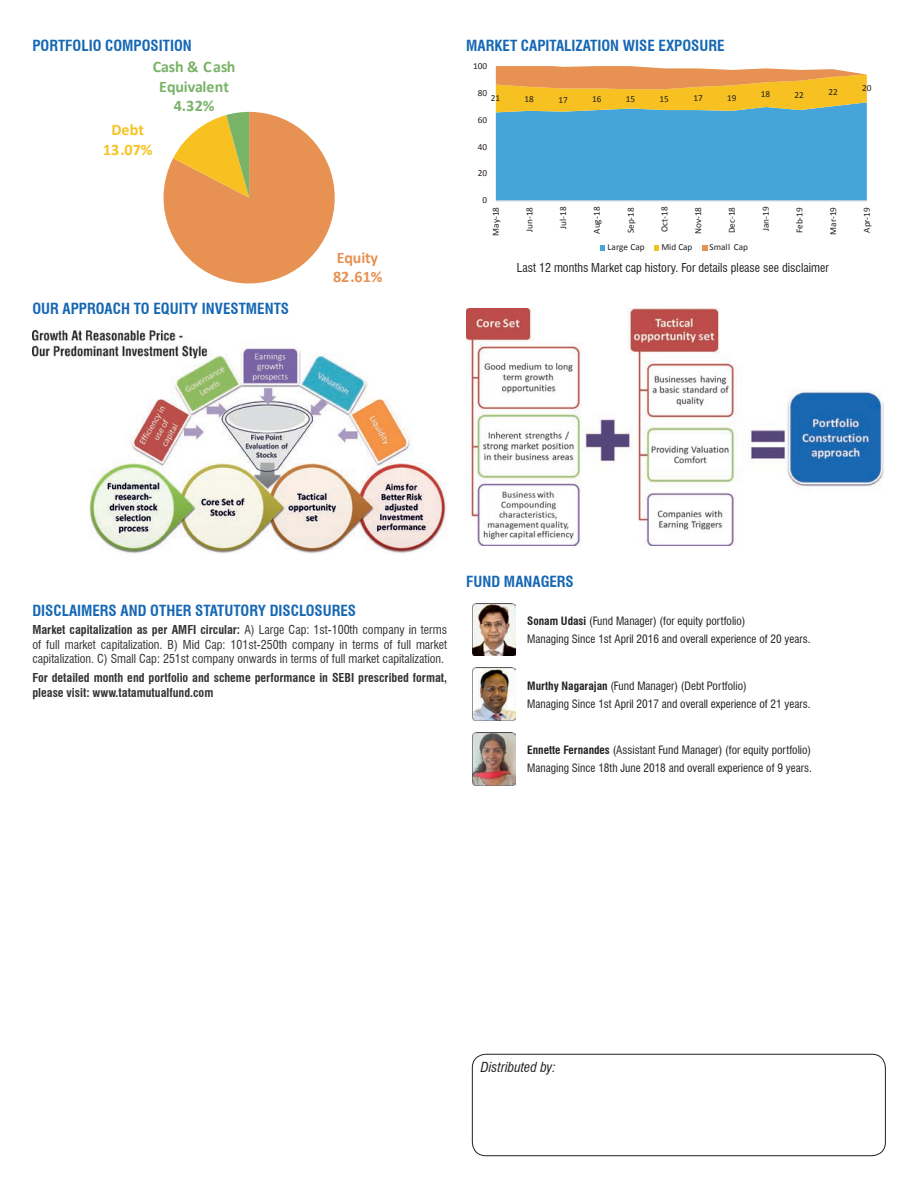
<style>
.page{position:relative;width:918px;height:1188px;background:#fff}
.page>*{position:absolute;margin:0;border:0;box-sizing:border-box;transform-origin:0 0}
.t1{font:700 16.05px/19.2px "Calibri";color:#79b368;text-align:center}
.t2{font:700 16.05px/19.2px "Calibri";color:#e79252}
.t3{font:700 16.05px/19.2px "Calibri";color:#f7c221;text-align:center}
.t4{font:700 condensed 15px "Swiss 721 BT";color:#1768b4}
.t5{font:italic condensed 13.5px "Swiss 721 BT";color:#231f20}
.t6{font:condensed 12px/14.4px "Swiss 721 BT";color:#333;text-align:justify}
.t7{font:700 condensed 12px/14.4px "Swiss 721 BT";color:#333}
.t8{font:condensed 12px "Swiss 721 BT";color:#231f20}
.t9{font:condensed 11.25px "Swiss 721 BT";color:#231f20}
.t10{font:9.3px "Calibri";color:#231f20}
.s1{font-weight:700}
</style>
<div class="page">
<svg style="left:496px;top:66px;width:371px;height:134px;background:#7ca9a8"></svg>
<hr style="left:496px;top:200px;width:371px;height:1px;background:#d5d8de">
<svg style="left:601px;top:245px;width:4px;height:6px"></svg>
<svg style="left:654px;top:245px;width:5px;height:6px"></svg>
<svg style="left:702px;top:245px;width:6px;height:6px"></svg>
<img style="left:466px;top:308px;width:418px;height:237px">
<img style="left:472px;top:603px;width:43px;height:53px">
<img style="left:472px;top:668px;width:43px;height:53px">
<img style="left:472px;top:733px;width:43px;height:52px">
<svg style="left:164px;top:112px;width:171px;height:171px"></svg>
<img style="left:32px;top:330px;width:415px;height:223px">
<div style="left:472px;top:1054px;width:414px;height:102px;border:1px solid #231f20;border-radius:14px"></div>
<p class="t4" style="left:32px;top:36px;width:161px">PORTFOLIO COMPOSITION</p>
<p class="t1" style="left:153px;top:57px;width:84px">Cash &amp; Cash<br>Equivalent<br>4.32%</p>
<p class="t3" style="left:103px;top:120px;width:51px">Debt<br>13.07%</p>
<p class="t4" style="left:32px;top:300px;width:258px">OUR APPROACH TO EQUITY INVESTMENTS</p>
<p class="t2" style="left:333px;top:248px;width:51px">Equity<br>82.61%</p>
<p class="t4" style="left:466px;top:37px;width:260px">MARKET CAPITALIZATION WISE EXPOSURE</p>
<p class="t10" style="left:473px;top:60px;width:15px">100</p>
<p class="t10" style="left:478px;top:87px;width:11px">80</p>
<p class="t10" style="left:491px;top:92px;width:11px">21</p>
<p class="t10" style="left:525px;top:93px;width:11px">18</p>
<p class="t10" style="left:558px;top:94px;width:11px">17</p>
<p class="t10" style="left:592px;top:93px;width:11px">16</p>
<p class="t10" style="left:626px;top:93px;width:11px">15</p>
<p class="t10" style="left:660px;top:94px;width:11px">15</p>
<p class="t10" style="left:693px;top:93px;width:11px">17</p>
<p class="t10" style="left:727px;top:92px;width:11px">19</p>
<p class="t10" style="left:478px;top:114px;width:11px">60</p>
<p class="t10" style="left:478px;top:141px;width:11px">40</p>
<p class="t10" style="left:478px;top:168px;width:11px">20</p>
<p class="t10" style="left:483px;top:194px;width:6px">0</p>
<p class="t10" style="left:761px;top:88px;width:11px">18</p>
<p class="t10" style="left:795px;top:89px;width:11px">22</p>
<p class="t10" style="left:828px;top:86px;width:11px">22</p>
<p class="t10" style="left:862px;top:82px;width:11px">20</p>
<p class="t10" style="left:490px;top:236px;width:30px;rotate:-90deg">May-18</p>
<p class="t10" style="left:523px;top:232px;width:26px;rotate:-90deg">Jun-18</p>
<p class="t10" style="left:557px;top:229px;width:24px;rotate:-90deg">Jul-18</p>
<p class="t10" style="left:591px;top:234px;width:29px;rotate:-90deg">Aug-18</p>
<p class="t10" style="left:625px;top:233px;width:27px;rotate:-90deg">Sep-18</p>
<p class="t10" style="left:658px;top:232px;width:27px;rotate:-90deg">Oct-18</p>
<p class="t10" style="left:692px;top:234px;width:29px;rotate:-90deg">Nov-18</p>
<p class="t10" style="left:726px;top:233px;width:28px;rotate:-90deg">Dec-18</p>
<p class="t10" style="left:760px;top:231px;width:26px;rotate:-90deg">Jan-19</p>
<p class="t10" style="left:793px;top:233px;width:27px;rotate:-90deg">Feb-19</p>
<p class="t10" style="left:827px;top:235px;width:29px;rotate:-90deg">Mar-19</p>
<p class="t10" style="left:861px;top:233px;width:27px;rotate:-90deg">Apr-19</p>
<p class="t10" style="left:608px;top:241px;width:38px">Large Cap</p>
<p class="t10" style="left:661px;top:241px;width:33px">Mid Cap</p>
<p class="t10" style="left:710px;top:241px;width:40px">Small Cap</p>
<p class="t8" style="left:517px;top:261px;width:314px">Last 12 months Market cap history. For details please see disclaimer</p>
<p class="t4" style="left:32px;top:601px;width:325px">DISCLAIMERS AND OTHER STATUTORY DISCLOSURES</p>
<p class="t6" style="left:32px;top:623px;width:416px"><span class="s1">Market capitalization as per AMFI circular:</span> A) Large Cap: 1st-100th company in terms of full market capitalization. B) Mid Cap: 101st-250th company in terms of full market capitalization. C) Small Cap: 251st company onwards in terms of full market capitalization.</p>
<p class="t7" style="left:32px;top:671px;width:416px">For detailed month end portfolio and scheme performance in SEBI prescribed format, please visit: www.tatamutualfund.com</p>
<p class="t4" style="left:466px;top:572px;width:109px">FUND MANAGERS</p>
<p class="t9" style="left:527px;top:614px;width:220px"><span class="s1">Sonam Udasi</span> (Fund Manager) (for equity portfolio)</p>
<p class="t9" style="left:527px;top:632px;width:285px">Managing Since 1st April 2016 and overall experience of 20 years.</p>
<p class="t9" style="left:527px;top:679px;width:221px"><span class="s1">Murthy Nagarajan</span> (Fund Manager) (Debt Portfolio)</p>
<p class="t9" style="left:527px;top:697px;width:285px">Managing Since 1st April 2017 and overall experience of 21 years.</p>
<p class="t9" style="left:527px;top:744px;width:285px"><span class="s1">Ennette Fernandes</span> (Assistant Fund Manager) (for equity portfolio)</p>
<p class="t9" style="left:527px;top:762px;width:286px">Managing Since 18th June 2018 and overall experience of 9 years.</p>
<p class="t5" style="left:481px;top:1059px;width:76px">Distributed by:</p>
</div>
